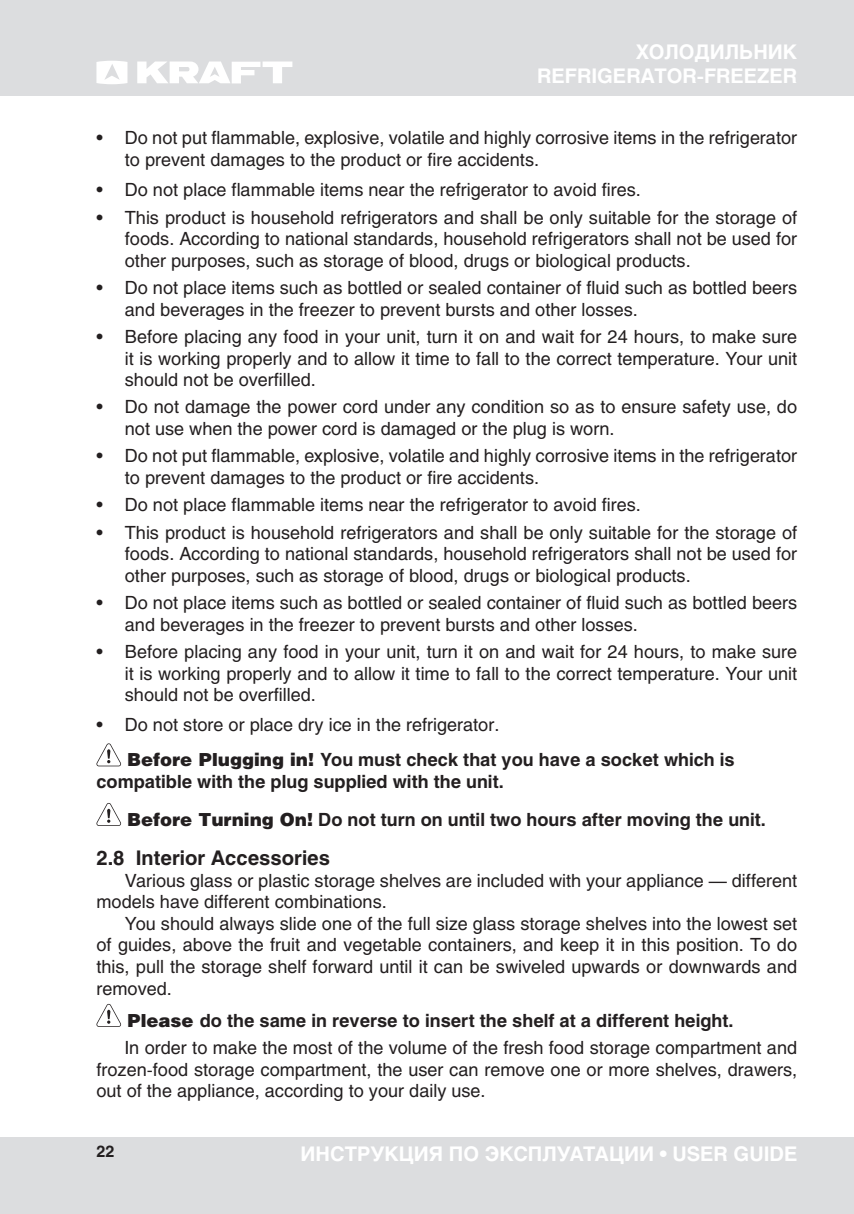
<style>
.page{position:relative;width:854px;height:1214px;background:#fff}
.page>*{position:absolute;margin:0;border:0;box-sizing:border-box;transform-origin:0 0}
.t1{font:700 20px/24px "Helios";color:#fff;text-align:right}
.t2{font:700 20px "Helios C";color:#231f20}
.t3{font:18px/21.6px "Helios";color:#231f20}
.t4{font:700 18px/37.8px "Helios";color:#231f20}
.t5{font:700 16px "Helios";color:#231f20}
.s1{font-weight:900}
.s2{font-weight:700}
</style>
<div class="page">
<hr style="left:853px;top:0;width:1px;height:95px;background:#dcdddf">
<div style="left:0;top:0;width:853px;height:95px;background:#dcdddf"></div>
<div style="left:0;top:1137px;width:853px;height:76px;background:#dcdddf"></div>
<hr style="left:853px;top:1137px;width:1px;height:76px;background:#dcdddf">
<svg style="left:96px;top:61px;width:31px;height:23px"></svg>
<svg style="left:137px;top:61px;width:155px;height:22px"></svg>
<svg style="left:96px;top:743px;width:25px;height:23px"></svg>
<svg style="left:96px;top:803px;width:25px;height:22px"></svg>
<svg style="left:96px;top:1003px;width:25px;height:23px"></svg>
<p class="t1" style="left:537px;top:40px;width:261px">ХОЛОДИЛЬНИК<br>REFRIGERATOR-FREEZER</p>
<p class="t3" style="left:125px;top:127px;width:673px;text-indent:-28px">• Do not put flammable, explosive, volatile and highly corrosive items in the refrigerator to prevent damages to the product or fire accidents.</p>
<p class="t3" style="left:96px;top:179px;width:546px">• Do not place flammable items near the refrigerator to avoid fires.</p>
<p class="t3" style="left:125px;top:206px;width:673px;text-align:justify;text-indent:-28px">• This product is household refrigerators and shall be only suitable for the storage of foods. According to national standards, household refrigerators shall not be used for other purposes, such as storage of blood, drugs or biological products.</p>
<p class="t3" style="left:125px;top:276px;width:673px;text-indent:-28px">• Do not place items such as bottled or sealed container of fluid such as bottled beers and beverages in the freezer to prevent bursts and other losses.</p>
<p class="t3" style="left:125px;top:325px;width:673px;text-align:justify;text-indent:-28px">• Before placing any food in your unit, turn it on and wait for 24 hours, to make sure it is working properly and to allow it time to fall to the correct temperature. Your unit should not be overfilled.</p>
<p class="t3" style="left:125px;top:396px;width:673px;text-indent:-28px">• Do not damage the power cord under any condition so as to ensure safety use, do not use when the power cord is damaged or the plug is worn.</p>
<p class="t3" style="left:125px;top:445px;width:673px;text-indent:-28px">• Do not put flammable, explosive, volatile and highly corrosive items in the refrigerator to prevent damages to the product or fire accidents.</p>
<p class="t3" style="left:96px;top:494px;width:546px">• Do not place flammable items near the refrigerator to avoid fires.</p>
<p class="t3" style="left:125px;top:521px;width:673px;text-align:justify;text-indent:-28px">• This product is household refrigerators and shall be only suitable for the storage of foods. According to national standards, household refrigerators shall not be used for other purposes, such as storage of blood, drugs or biological products.</p>
<p class="t3" style="left:125px;top:591px;width:673px;text-indent:-28px">• Do not place items such as bottled or sealed container of fluid such as bottled beers and beverages in the freezer to prevent bursts and other losses.</p>
<p class="t3" style="left:125px;top:640px;width:673px;text-align:justify;text-indent:-28px">• Before placing any food in your unit, turn it on and wait for 24 hours, to make sure it is working properly and to allow it time to fall to the correct temperature. Your unit should not be overfilled.</p>
<p class="t3" style="left:127px;top:707px;width:609px;line-height:35px;text-indent:-31px">• Do not store or place dry ice in the refrigerator.<br><span class="s1">Before Plugging in!</span> <span class="s2">You must check that you have a socket which is</span></p>
<p class="t4" style="left:127px;top:762px;width:640px;text-indent:-31px">compatible with the plug supplied with the unit.<br><span class="s1">Before Turning On!</span> Do not turn on until two hours after moving the unit.</p>
<p class="t2" style="left:96px;top:846px;width:235px">2.8 Interior Accessories</p>
<p class="t3" style="left:96px;top:869px;width:702px;text-indent:28px">Various glass or plastic storage shelves are included with your appliance — different models have different combinations.</p>
<p class="t3" style="left:96px;top:912px;width:702px;text-align:justify;text-indent:28px">You should always slide one of the full size glass storage shelves into the lowest set of guides, above the fruit and vegetable containers, and keep it in this position. To do this, pull the storage shelf forward until it can be swiveled upwards or downwards and removed.</p>
<p class="t3" style="left:125px;top:1006px;width:673px;line-height:27.2px"><span class="s1">Please</span> <span class="s2">do the same in reverse to insert the shelf at a different height.<br></span>In order to make the most of the volume of the fresh food storage compartment and</p>
<p class="t3" style="left:96px;top:1058px;width:702px">frozen-food storage compartment, the user can remove one or more shelves, drawers, out of the appliance, according to your daily use.</p>
<p class="t5" style="left:96px;top:1141px;width:19px">22</p>
<p class="t1" style="left:300px;top:1142px;width:498px">ИНСТРУКЦИЯ ПО ЭКСПЛУАТАЦИИ • USER GUIDE</p>
</div>
